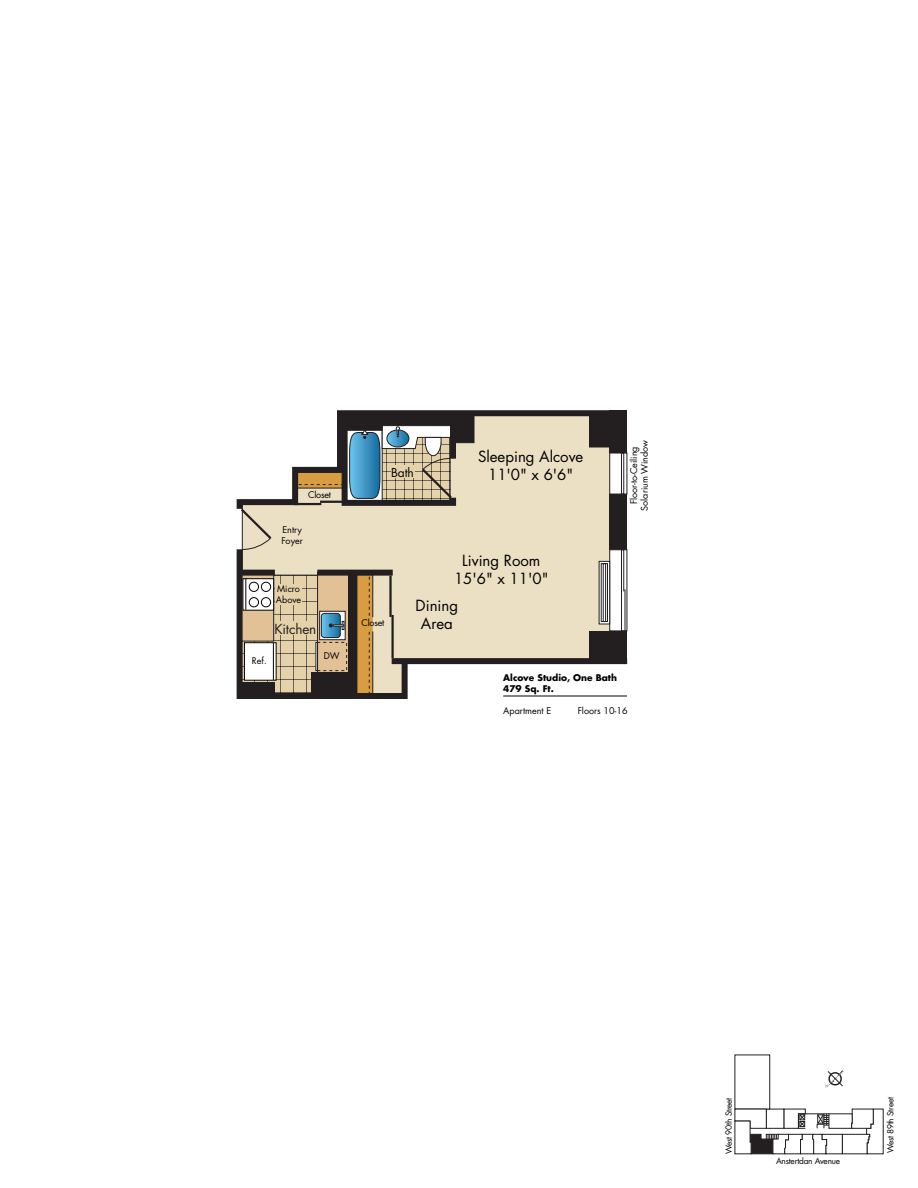
<style>
.page{position:relative;width:918px;height:1188px;background:#fff}
.page>*{position:absolute;margin:0;border:0;box-sizing:border-box;transform-origin:0 0}
.t1{font:15px/18px "Futura";color:#000;text-align:center}
.t2{font:13.5px "Futura";letter-spacing:-.01em;color:#231f20}
.t3{font:12px "Futura";color:#000}
.t4{font:9px/10.8px "Futura";color:#000}
.t5{font:700 9px/10.8px "Futura";color:#000}
.t6{font:8.25px "Futura";letter-spacing:-.025em;color:#000}
</style>
<div class="page">
<svg style="left:236px;top:410px;width:392px;height:289px"></svg>
<hr style="left:320px;top:501px;width:26px;height:2px;background:#231f20">
<hr style="left:294px;top:503px;width:27px;height:2px;background:#231f20">
<hr style="left:389px;top:576px;width:3px;height:41px;background:#231f20">
<hr style="left:391px;top:615px;width:3px;height:43px;background:#231f20">
<div style="left:391px;top:465px;width:23px;height:13px;background:#e5d2aa"></div>
<hr style="left:503px;top:695px;width:124px;height:2px;background:#231f20">
<hr style="left:232px;top:38px;width:1px;height:95px;background:#050504">
<hr style="left:646px;top:38px;width:2px;height:95px;background:#050504">
<hr style="left:43px;top:58px;width:837px;height:1px;background:#050504">
<hr style="left:43px;top:77px;width:837px;height:1px;background:#050504">
<hr style="left:43px;top:95px;width:837px;height:2px;background:#050504">
<hr style="left:326px;top:96px;width:2px;height:38px;background:#050504">
<hr style="left:503px;top:40px;width:2px;height:94px;background:#050504">
<hr style="left:43px;top:114px;width:837px;height:1px;background:#050504">
<div style="left:646px;top:113px;width:231px;height:20px;background:#fff"></div>
<svg style="left:825px;top:1070px;width:19px;height:17px"></svg>
<div style="left:735px;top:1055px;width:35px;height:54px;background:#fff;border:1px solid #231f20"></div>
<svg style="left:734px;top:1108px;width:150px;height:47px"></svg>
<p class="t4" style="left:308px;top:489px;width:24px">Closet</p>
<p class="t4" style="left:281px;top:524px;width:23px">Entry<br>Foyer</p>
<p class="t4" style="left:252px;top:656px;width:16px">Ref.</p>
<p class="t4" style="left:276px;top:584px;width:27px">Micro<br>Above</p>
<h2 class="t2" style="left:274px;top:619px;width:43px">Kitchen</h2>
<p class="t4" style="left:324px;top:650px;width:17px">DW</p>
<h3 class="t3" style="left:391px;top:464px;width:24px">Bath</h3>
<h1 class="t1" style="left:478px;top:447px;width:107px">Sleeping Alcove<br>11'0" x 6'6"</h1>
<p class="t4" style="left:362px;top:617px;width:24px">Closet</p>
<h1 class="t1" style="left:454px;top:552px;width:96px">Living Room<br>15'6" x 11'0"</h1>
<h1 class="t1" style="left:416px;top:597px;width:44px">Dining<br>Area</h1>
<p class="t4" style="left:628px;top:511px;width:72px;text-align:center;rotate:-90deg">Floor-to-Ceiling<br>Solarium Window</p>
<p class="t5" style="left:503px;top:672px;width:115px">Alcove Studio, One Bath<br>479 Sq. Ft.</p>
<p class="t4" style="left:503px;top:705px;width:50px">Apartment E</p>
<p class="t4" style="left:578px;top:705px;width:51px">Floors 10-16</p>
<p class="t6" style="left:723px;top:1154px;width:58px;rotate:-90deg">West 90th Street</p>
<p class="t6" style="left:885px;top:1153px;width:58px;rotate:-90deg">West 89th Street</p>
<p class="t6" style="left:776px;top:1155px;width:66px">Anstertdan Avenue</p>
</div>
